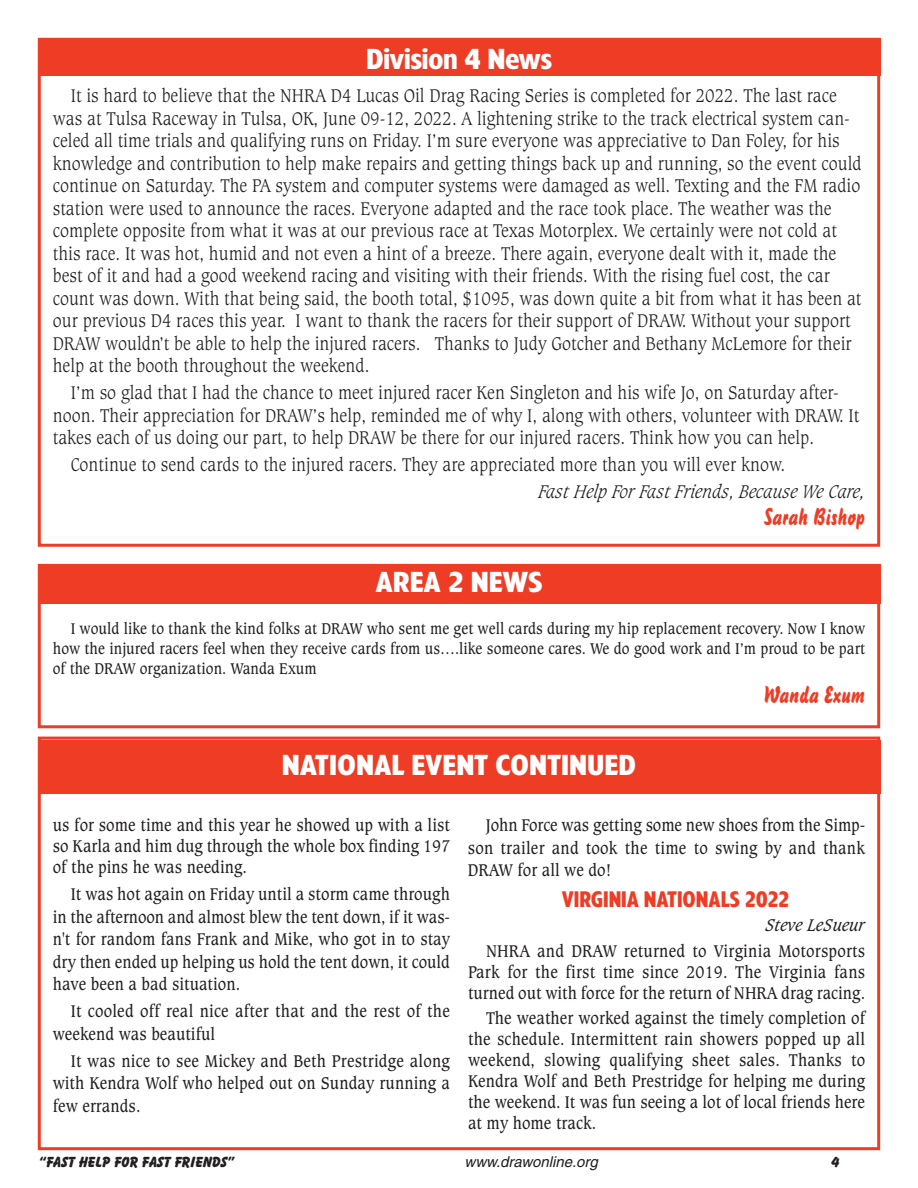
<style>
.page{position:relative;width:918px;height:1188px;background:#fff}
.page>*{position:absolute;margin:0;border:0;box-sizing:border-box;transform-origin:0 0}
.t1{font:27px "TF Forever Bold DTC";color:#fff}
.t2{font:24px "Brush 738 BT Regular A";color:#ef3c25;scale:.9 1}
.t3{font:21px "TF Forever Bold DTC";color:#ef3c25;scale:.9 1}
.t4{font:300 19.5px/22.5px "Caxton BT";color:#231f20;scale:.9 1}
.t5{font:italic 300 19.5px "Caxton BT";color:#231f20;scale:.9 1}
.t6{font:18px/21px "Caxton BT";color:#231f20;text-align:justify;scale:.9 1}
.t7{font:italic 18px "Caxton BT";color:#231f20;scale:.9 1}
.t8{font:16.5px/19.8px "Caxton BT";color:#231f20;text-align:justify;scale:.9 1}
.t9{font:800 15px "Balloon BT";color:#231f20}
.t10{font:italic 15px "Helvetica";color:#231f20}
</style>
<div class="page">
<div style="left:38px;top:38px;width:842px;height:38px;background:#ef3c25"></div>
<div style="left:38px;top:564px;width:842px;height:164px;border:3px solid #ef3c25"></div>
<div style="left:38px;top:565px;width:842px;height:39px;background:#ef3c25"></div>
<div style="left:38px;top:737px;width:842px;height:413px;border:3px solid #ef3c25"></div>
<div style="left:38px;top:740px;width:842px;height:54px;background:#ef3c25"></div>
<h1 class="t1" style="left:366px;top:49px;width:187px">Division 4 News</h1>
<p class="t4" style="left:53px;top:86px;width:900px;text-indent:18px">It is hard to believe that the NHRA D4 Lucas Oil Drag Racing Series is completed for 2022. The last race was at Tulsa Raceway in Tulsa, OK, June 09-12, 2022. A lightening strike to the track electrical system can&shy;celed all time trials and qualifying runs on Friday. I’m sure everyone was appreciative to Dan Foley, for his knowledge and contribution to help make repairs and getting things back up and running, so the event could continue on Saturday. The PA system and computer systems were damaged as well. Texting and the FM radio station were used to announce the races. Everyone adapted and the race took place. The weather was the complete opposite from what it was at our previous race at Texas Motorplex. We certainly were not cold at this race. It was hot, humid and not even a hint of a breeze. There again, everyone dealt with it, made the best of it and had a good weekend racing and visiting with their friends. With the rising fuel cost, the car count was down. With that being said, the booth total, $1095, was down quite a bit from what it has been at our previous D4 races this year. I want to thank the racers for their support of DRAW. Without your support DRAW wouldn’t be able to help the injured racers. Thanks to Judy Gotcher and Bethany McLemore for their help at the booth throughout the weekend.</p>
<p class="t4" style="left:53px;top:383px;width:898px;text-indent:18px">I’m so glad that I had the chance to meet injured racer Ken Singleton and his wife Jo, on Saturday after&shy;noon. Their appreciation for DRAW’s help, reminded me of why I, along with others, volunteer with DRAW. It takes each of us doing our part, to help DRAW be there for our injured racers. Think how you can help.</p>
<p class="t4" style="left:71px;top:455px;width:795px">Continue to send cards to the injured racers. They are appreciated more than you will ever know.</p>
<p class="t5" style="left:539px;top:484px;width:364px">Fast Help For Fast Friends, Because We Care,</p>
<p class="t2" style="left:764px;top:508px;width:114px">Sarah Bishop</p>
<h1 class="t1" style="left:375px;top:572px;width:169px">AREA 2 NEWS</h1>
<p class="t8" style="left:53px;top:620px;width:904px;text-indent:18px">I would like to thank the kind folks at DRAW who sent me get well cards during my hip replacement recovery. Now I know how the injured racers feel when they receive cards from us….like someone cares. We do good work and I’m proud to be part of the DRAW organization. Wanda Exum</p>
<p class="t2" style="left:764px;top:686px;width:114px">Wanda Exum</p>
<h1 class="t1" style="left:282px;top:755px;width:356px">NATIONAL EVENT CONTINUED</h1>
<p class="t6" style="left:53px;top:816px;width:443px">us for some time and this year he showed up with a list so Karla and him dug through the whole box finding 197 of the pins he was needing.</p>
<p class="t6" style="left:53px;top:884px;width:443px;line-height:22.5px;text-indent:18px">It was hot again on Friday until a storm came through in the afternoon and almost blew the tent down, if it was&shy;n't for random fans Frank and Mike, who got in to stay dry then ended up helping us hold the tent down, it could have been a bad situation.</p>
<p class="t6" style="left:53px;top:1001px;width:443px;line-height:22.5px;text-indent:18px">It cooled off real nice after that and the rest of the weekend was beautiful</p>
<p class="t6" style="left:53px;top:1051px;width:443px;line-height:22.5px;text-indent:18px">It was nice to see Mickey and Beth Prestridge along with Kendra Wolf who helped out on Sunday running a few errands.</p>
<p class="t6" style="left:468px;top:815px;width:443px;line-height:22.5px;text-indent:18px">John Force was getting some new shoes from the Simp&shy;son trailer and took the time to swing by and thank DRAW for all we do!</p>
<p class="t3" style="left:562px;top:892px;width:254px">VIRGINIA NATIONALS 2022</p>
<p class="t7" style="left:766px;top:918px;width:112px">Steve LeSueur</p>
<p class="t6" style="left:468px;top:942px;width:443px;text-indent:18px">NHRA and DRAW returned to Virginia Motorsports Park for the first time since 2019. The Virginia fans turned out with force for the return of NHRA drag racing.</p>
<p class="t6" style="left:468px;top:1009px;width:443px;text-indent:18px">The weather worked against the timely completion of the schedule. Intermittent rain showers popped up all weekend, slowing qualifying sheet sales. Thanks to Kendra Wolf and Beth Prestridge for helping me during the weekend. It was fun seeing a lot of local friends here at my home track.</p>
<p class="t9" style="left:39px;top:1153px;width:197px">“FAST HELP FOR FAST FRIENDS”</p>
<p class="t10" style="left:465px;top:1156px;width:135px">www.drawonline.org</p>
<p class="t9" style="left:832px;top:1153px;width:10px">4</p>
</div>
